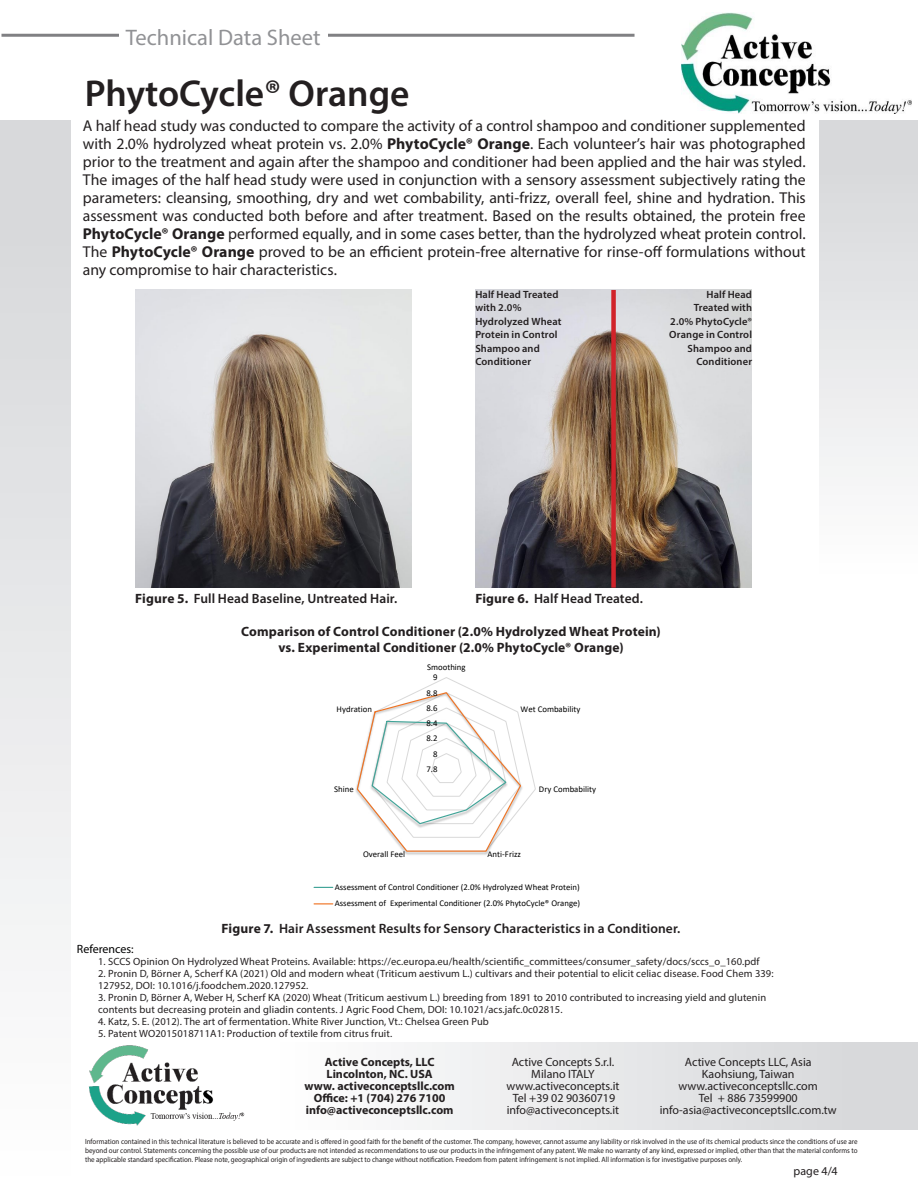
<style>
.page{position:relative;width:918px;height:1188px;background:#fff}
.page>*{position:absolute;margin:0;border:0;box-sizing:border-box;transform-origin:0 0}
.t1{font:600 37.5px "Myriad Pro";color:#231f20}
.t2{font:22.5px "Myriad Pro";color:#919295}
.t3{font:15.75px/18px "Myriad Pro";letter-spacing:-.005em;color:#231f20;text-align:justify}
.t4{font:600 13.5px "Myriad Pro";letter-spacing:.005em;color:#231f20}
.t5{font:700 13.5px "Myriad Pro";letter-spacing:.01em;color:#231f20}
.t6{font:12px "Myriad Pro";color:#231f20}
.t7{font:700 12px/12px "Myriad Pro";color:#231f20;text-align:center}
.t8{font:12px "Myriad Pro";color:#000}
.t9{font:10.5px/12px "Myriad Pro";letter-spacing:.01em;color:#231f20}
.t10{font:600 10.5px/13.5px "Myriad Pro";letter-spacing:.015em;color:#231f20;text-align:right}
.t11{font:8.7px/16.5px "Calibri";color:#000}
.t12{font:7.5px/9px "Myriad Pro";color:#231f20;text-align:justify;scale:.93 1}
.s1{font-weight:700}
</style>
<div class="page">
<hr style="left:2px;top:34px;width:633px;height:3px;background:#808083">
<div style="left:819px;top:120px;width:99px;height:459px;background:linear-gradient(to bottom,#d4d5d8,#fefefe)"></div>
<div style="left:0;top:120px;width:71px;height:1068px;background:linear-gradient(to bottom,#d4d5d8,#fefefe)"></div>
<img style="left:682px;top:13px;width:230px;height:101px">
<div style="left:119px;top:28px;width:209px;height:26px;background:#fff"></div>
<div style="left:272px;top:1042px;width:646px;height:87px;background:linear-gradient(to right,#fefefe,#d4d5d8)"></div>
<img style="left:89px;top:1045px;width:156px;height:81px">
<img style="left:135px;top:290px;width:277px;height:298px">
<img style="left:475px;top:290px;width:277px;height:298px">
<div style="left:611px;top:290px;width:5px;height:298px;background:#d1232a"></div>
<svg style="left:313px;top:677px;width:223px;height:228px"></svg>
<p class="t2" style="left:126px;top:23px;width:196px">Technical Data Sheet</p>
<p class="t1" style="left:85px;top:69px;width:326px">PhytoCycle® Orange</p>
<p class="t3" style="left:83px;top:116px;width:724px">A half head study was conducted to compare the activity of a control shampoo and conditioner supplemented with 2.0% hydrolyzed wheat protein vs. 2.0% <span class="s1">PhytoCycle® Orange</span>. Each volunteer’s hair was photographed prior to the treatment and again after the shampoo and conditioner had been applied and the hair was styled.<br>The images of the half head study were used in conjunction with a sensory assessment subjectively rating the parameters: cleansing, smoothing, dry and wet combability, anti-frizz, overall feel, shine and hydration. This assessment was conducted both before and after treatment. Based on the results obtained, the protein free <span class="s1">PhytoCycle® Orange</span> performed equally, and in some cases better, than the hydrolyzed wheat protein control.<br>The <span class="s1">PhytoCycle® Orange</span> proved to be an efficient protein-free alternative for rinse-off formulations without any compromise to hair characteristics.</p>
<p class="t10" style="left:475px;top:287px;width:88px;text-align:left">Half Head Treated with 2.0%<br>Hydrolyzed Wheat<br>Protein in Control<br>Shampoo and<br>Conditioner</p>
<p class="t10" style="left:669px;top:287px;width:84px">Half Head<br>Treated with<br>2.0% PhytoCycle®<br>Orange in Control<br>Shampoo and<br>Conditioner</p>
<p class="t4" style="left:135px;top:590px;width:264px"><span class="s1">Figure 5.</span> Full Head Baseline, Untreated Hair.</p>
<p class="t4" style="left:475px;top:590px;width:169px"><span class="s1">Figure 6.</span> Half Head Treated.</p>
<p class="t5" style="left:241px;top:622px;width:421px">Comparison of Control Conditioner (2.0% Hydrolyzed Wheat Protein)</p>
<p class="t5" style="left:278px;top:639px;width:347px">vs. Experimental Conditioner (2.0% PhytoCycle® Orange)</p>
<p class="t11" style="left:427px;top:659px;width:40px">Smoothing</p>
<p class="t11" style="left:433px;top:669px;width:6px">9</p>
<p class="t11" style="left:337px;top:701px;width:37px">Hydration</p>
<p class="t11" style="left:334px;top:781px;width:21px">Shine</p>
<p class="t11" style="left:426px;top:684px;width:13px">8.8</p>
<p class="t11" style="left:426px;top:700px;width:13px">8.6</p>
<p class="t11" style="left:426px;top:715px;width:13px">8.4</p>
<p class="t11" style="left:426px;top:730px;width:13px">8.2</p>
<p class="t11" style="left:433px;top:745px;width:6px">8</p>
<p class="t11" style="left:426px;top:760px;width:13px">7.8</p>
<p class="t11" style="left:521px;top:701px;width:61px">Wet Combability</p>
<p class="t11" style="left:539px;top:781px;width:59px">Dry Combability</p>
<p class="t11" style="left:363px;top:845px;width:44px">Overall Feel</p>
<p class="t11" style="left:488px;top:845px;width:35px">Anti-Frizz</p>
<p class="t11" style="left:335px;top:879px;width:247px">Assessment of Control Conditioner (2.0% Hydrolyzed Wheat Protein)<br>Assessment of Experimental Conditioner (2.0% PhytoCycle® Orange)</p>
<p class="t4" style="left:222px;top:920px;width:460px"><span class="s1">Figure 7.</span> Hair Assessment Results for Sensory Characteristics in a Conditioner.</p>
<p class="t8" style="left:77px;top:941px;width:58px">References:</p>
<p class="t9" style="left:98px;top:955px;width:663px">1. SCCS Opinion On Hydrolyzed Wheat Proteins. Available: https://ec.europa.eu/health/scientific_committees/consumer_safety/docs/sccs_o_160.pdf</p>
<p class="t9" style="left:98px;top:967px;width:677px">2. Pronin D, Börner A, Scherf KA (2021) Old and modern wheat (Triticum aestivum L.) cultivars and their potential to elicit celiac disease. Food Chem 339:<br>127952, DOI: 10.1016/j.foodchem.2020.127952.</p>
<p class="t9" style="left:98px;top:991px;width:670px">3. Pronin D, Börner A, Weber H, Scherf KA (2020) Wheat (Triticum aestivum L.) breeding from 1891 to 2010 contributed to increasing yield and glutenin contents but decreasing protein and gliadin contents. J Agric Food Chem, DOI: 10.1021/acs.jafc.0c02815.</p>
<p class="t9" style="left:98px;top:1015px;width:392px">4. Katz, S. E. (2012). The art of fermentation. White River Junction, Vt.: Chelsea Green Pub</p>
<p class="t9" style="left:98px;top:1027px;width:296px">5. Patent WO2015018711A1: Production of textile from citrus fruit.</p>
<p class="t7" style="left:305px;top:1056px;width:152px">Active Concepts, LLC<br>Lincolnton, NC. USA<br>www. activeconceptsllc.com<br>Office: +1 (704) 276 7100 info@activeconceptsllc.com</p>
<p class="t6" style="left:512px;top:1055px;width:104px">Active Concepts S.r.l.</p>
<p class="t6" style="left:531px;top:1067px;width:65px">Milano ITALY</p>
<p class="t6" style="left:506px;top:1079px;width:115px">www.activeconcepts.it</p>
<p class="t6" style="left:513px;top:1091px;width:104px">Tel +39 02 90360719</p>
<p class="t6" style="left:507px;top:1103px;width:114px">info@activeconcepts.it</p>
<p class="t6" style="left:685px;top:1055px;width:128px">Active Concepts LLC, Asia</p>
<p class="t6" style="left:702px;top:1067px;width:94px">Kaohsiung, Taiwan</p>
<p class="t6" style="left:679px;top:1079px;width:141px">www.activeconceptsllc.com</p>
<p class="t6" style="left:699px;top:1091px;width:100px">Tel + 886 73599900</p>
<p class="t6" style="left:660px;top:1103px;width:179px">info-asia@activeconceptsllc.com.tw</p>
<p class="t12" style="left:85px;top:1137px;width:832px">Information contained in this technical literature is believed to be accurate and is offered in good faith for the benefit of the customer. The company, however, cannot assume any liability or risk involved in the use of its chemical products since the conditions of use are beyond our control. Statements concerning the possible use of our products are not intended as recommendations to use our products in the infringement of any patent. We make no warranty of any kind, expressed or implied, other than that the material conforms to the applicable standard specification. Please note, geographical origin of ingredients are subject to change without notification. Freedom from patent infringement is not implied. All information is for investigative purposes only.</p>
<p class="t6" style="left:793px;top:1164px;width:46px">page 4/4</p>
</div>
